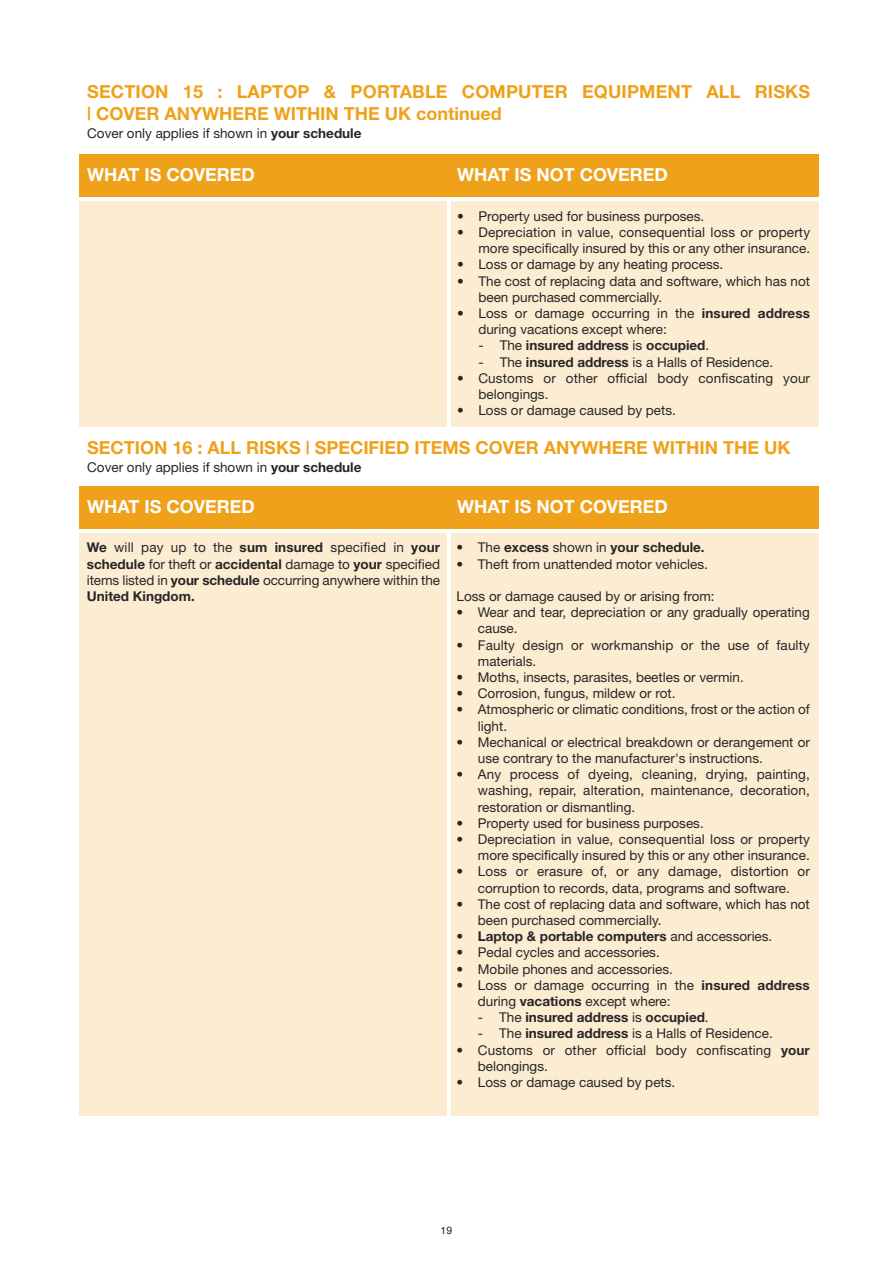
<style>
.page{position:relative;width:893px;height:1263px;background:#fff}
.page>*{position:absolute;margin:0;border:0;box-sizing:border-box;transform-origin:0 0}
.t1{font:700 18px/21.6px "Helvetica Neue";color:#efa11a}
.t2{font:700 18px "Helvetica Neue";color:#fff}
.t3{font:13.5px/16.2px "Helvetica Neue";color:#272627}
.t4{font:700 13.5px "Helvetica Neue";color:#272627}
.t5{font:10.5px "Helvetica";color:#272627}
.s1{font-weight:700}
.s2{font-weight:400}
</style>
<div class="page">
<div style="left:79px;top:201px;width:368px;height:226px;background:#fcecd1"></div>
<div style="left:451px;top:201px;width:368px;height:226px;background:#fcecd1"></div>
<div style="left:79px;top:155px;width:740px;height:42px;background:#efa11a"></div>
<div style="left:79px;top:533px;width:368px;height:582px;background:#fcecd1"></div>
<div style="left:451px;top:533px;width:368px;height:582px;background:#fcecd1"></div>
<div style="left:79px;top:486px;width:740px;height:43px;background:#efa11a"></div>
<h1 class="t1" style="left:87px;top:82px;width:724px">SECTION 15 : LAPTOP &amp; PORTABLE COMPUTER EQUIPMENT ALL RISKS | COVER ANYWHERE WITHIN THE UK continued</h1>
<p class="t3" style="left:87px;top:126px;width:276px">Cover only applies if shown in <span class="s1">your schedule</span></p>
<h1 class="t2" style="left:87px;top:168px;width:169px">WHAT IS COVERED</h1>
<h1 class="t2" style="left:457px;top:168px;width:212px">WHAT IS NOT COVERED</h1>
<p class="t3" style="left:457px;top:209px;width:249px">• Property used for business purposes.</p>
<p class="t3" style="left:457px;top:225px;width:354px;text-align:right">• Depreciation in value, consequential loss or property more specifically insured by this or any other insurance.</p>
<p class="t3" style="left:457px;top:258px;width:268px">• Loss or damage by any heating process.</p>
<p class="t3" style="left:478px;top:274px;width:333px;text-indent:-21px">• The cost of replacing data and software, which has not been purchased commercially.</p>
<p class="t3" style="left:478px;top:306px;width:333px;text-indent:-21px">• Loss or damage occurring in the <span class="s1">insured address </span>during vacations except where:</p>
<p class="t4" style="left:478px;top:341px;width:232px"><span class="s2">- The</span> insured address <span class="s2">is</span> occupied<span class="s2">.</span></p>
<p class="t3" style="left:478px;top:355px;width:296px">- The <span class="s1">insured address</span> is a Halls of Residence.</p>
<p class="t3" style="left:478px;top:371px;width:333px;text-indent:-21px">• Customs or other official body confiscating your belongings.</p>
<p class="t3" style="left:457px;top:404px;width:220px">• Loss or damage caused by pets.</p>
<h1 class="t1" style="left:87px;top:438px;width:705px">SECTION 16 : ALL RISKS | SPECIFIED ITEMS COVER ANYWHERE WITHIN THE UK</h1>
<p class="t3" style="left:87px;top:460px;width:276px">Cover only applies if shown in <span class="s1">your schedule</span></p>
<h1 class="t2" style="left:87px;top:500px;width:169px">WHAT IS COVERED</h1>
<h1 class="t2" style="left:457px;top:500px;width:212px">WHAT IS NOT COVERED</h1>
<p class="t3" style="left:87px;top:541px;width:355px;text-align:justify"><span class="s1">We</span> will pay up to the <span class="s1">sum insured</span> specified in <span class="s1">your schedule</span> for theft or <span class="s1">accidental</span> damage to <span class="s1">your</span> specified items listed in <span class="s1">your schedule</span> occurring anywhere within the <span class="s1">United Kingdom.</span></p>
<p class="t4" style="left:457px;top:543px;width:250px"><span class="s2">• The</span> excess <span class="s2">shown in</span> your schedule.</p>
<p class="t3" style="left:457px;top:557px;width:253px">• Theft from unattended motor vehicles.</p>
<p class="t3" style="left:457px;top:589px;width:260px">Loss or damage caused by or arising from:</p>
<p class="t3" style="left:478px;top:606px;width:333px;text-indent:-21px">• Wear and tear, depreciation or any gradually operating cause.</p>
<p class="t3" style="left:478px;top:638px;width:333px;text-indent:-21px">• Faulty design or workmanship or the use of faulty materials.</p>
<p class="t3" style="left:457px;top:670px;width:289px">• Moths, insects, parasites, beetles or vermin.</p>
<p class="t3" style="left:457px;top:687px;width:220px">• Corrosion, fungus, mildew or rot.</p>
<p class="t3" style="left:478px;top:703px;width:333px;text-indent:-21px">• Atmospheric or climatic conditions, frost or the action of light.</p>
<p class="t3" style="left:478px;top:735px;width:333px;text-indent:-21px">• Mechanical or electrical breakdown or derangement or use contrary to the manufacturer's instructions.</p>
<p class="t3" style="left:478px;top:768px;width:333px;text-align:justify;text-indent:-21px">• Any process of dyeing, cleaning, drying, painting, washing, repair, alteration, maintenance, decoration, restoration or dismantling.</p>
<p class="t3" style="left:457px;top:816px;width:249px">• Property used for business purposes.</p>
<p class="t3" style="left:457px;top:832px;width:355px;text-align:right">• Depreciation in value, consequential loss or property more specifically insured by this or any other insurance.</p>
<p class="t3" style="left:457px;top:865px;width:355px;text-align:center">• Loss or erasure of, or any damage, distortion or corruption to records, data, programs and software.</p>
<p class="t3" style="left:478px;top:897px;width:333px;text-indent:-21px">• The cost of replacing data and software, which has not been purchased commercially.</p>
<p class="t4" style="left:457px;top:932px;width:317px"><span class="s2">•</span> Laptop &amp; portable computers <span class="s2">and accessories.</span></p>
<p class="t3" style="left:457px;top:946px;width:205px">• Pedal cycles and accessories.</p>
<p class="t3" style="left:457px;top:962px;width:218px">• Mobile phones and accessories.</p>
<p class="t3" style="left:478px;top:978px;width:333px;text-indent:-21px">• Loss or damage occurring in the <span class="s1">insured address </span>during <span class="s1">vacations</span> except where:</p>
<p class="t4" style="left:478px;top:1013px;width:232px"><span class="s2">- The</span> insured address <span class="s2">is</span> occupied<span class="s2">.</span></p>
<p class="t3" style="left:478px;top:1027px;width:296px">- The <span class="s1">insured address</span> is a Halls of Residence.</p>
<p class="t3" style="left:478px;top:1043px;width:333px;text-indent:-21px">• Customs or other official body confiscating <span class="s1">your </span>belongings.</p>
<p class="t3" style="left:457px;top:1075px;width:220px">• Loss or damage caused by pets.</p>
<p class="t5" style="left:441px;top:1225px;width:13px">19</p>
</div>
